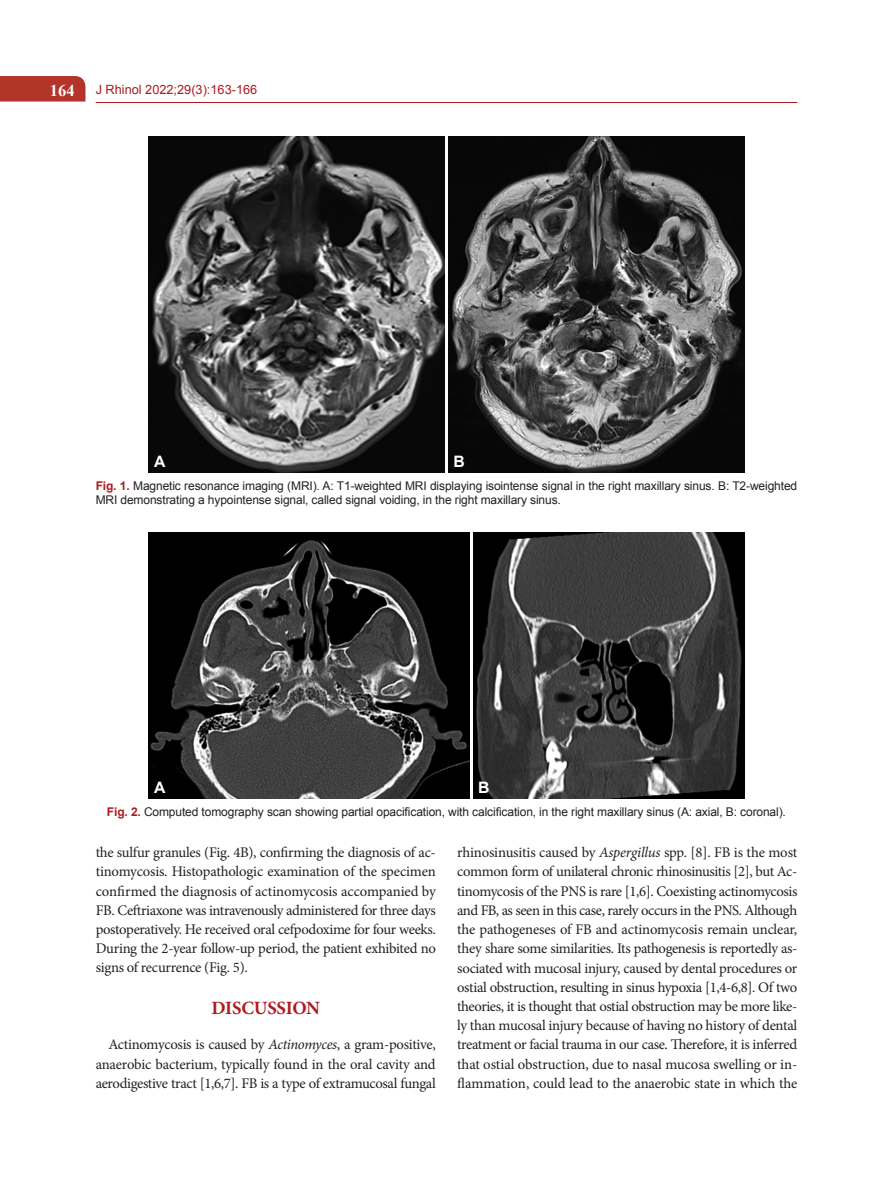
<style>
.page{position:relative;width:893px;height:1191px;background:#fff}
.page>*{position:absolute;margin:0;border:0;box-sizing:border-box;transform-origin:0 0}
.t1{font:700 18.75px "Minion Pro";letter-spacing:-.01em;color:#ae1a1e}
.t2{font:700 16.5px "Times New Roman";color:#fff}
.t3{font:700 15.75px "Arial";color:#fff}
.t4{font:14.7px/19.2px "Minion Pro";letter-spacing:-.02em;color:#231f20;text-align:justify}
.t5{font:12.75px "Arial";color:#ae1a1e}
.t6{font:12px/13.5px "Arial";letter-spacing:-.01em;color:#231f20}
.s1{font-weight:700;color:#ae1a1e}
.s2{font-style:italic}
</style>
<div class="page">
<div style="left:0;top:76px;width:85px;height:26px;background:#b33428"></div>
<hr style="left:96px;top:102px;width:701px;height:1px;background:#ae1a1e">
<img style="left:149px;top:136px;width:295px;height:336px">
<img style="left:449px;top:136px;width:295px;height:336px">
<img style="left:149px;top:533px;width:320px;height:265px">
<img style="left:473px;top:533px;width:271px;height:265px">
<p class="t2" style="left:50px;top:79px;width:26px">164</p>
<p class="t5" style="left:96px;top:81px;width:163px">J Rhinol 2022;29(3):163-166</p>
<p class="t3" style="left:154px;top:451px;width:13px">A</p>
<p class="t3" style="left:454px;top:451px;width:13px">B</p>
<p class="t6" style="left:96px;top:479px;width:703px"><span class="s1">Fig. 1.</span> Magnetic resonance imaging (MRI). A: T1-weighted MRI displaying isointense signal in the right maxillary sinus. B: T2-weighted<br>MRI demonstrating a hypointense signal, called signal voiding, in the right maxillary sinus.</p>
<p class="t3" style="left:154px;top:777px;width:13px">A</p>
<p class="t3" style="left:478px;top:777px;width:13px">B</p>
<p class="t6" style="left:107px;top:805px;width:680px"><span class="s1">Fig. 2.</span> Computed tomography scan showing partial opacification, with calcification, in the right maxillary sinus (A: axial, B: coronal).</p>
<p class="t4" style="left:96px;top:843px;width:342px">the sulfur granules (Fig. 4B), confirming the diagnosis of ac&shy;tinomycosis. Histopathologic examination of the specimen confirmed the diagnosis of actinomycosis accompanied by FB. Ceftriaxone was intravenously administered for three days postoperatively. He received oral cefpodoxime for four weeks.<br>During the 2-year follow-up period, the patient exhibited no signs of recurrence (Fig. 5).</p>
<p class="t1" style="left:211px;top:995px;width:110px">DISCUSSION</p>
<p class="t4" style="left:96px;top:1035px;width:342px;text-indent:13px">Actinomycosis is caused by <span class="s2">Actinomyces</span>, a gram-positive, anaerobic bacterium, typically found in the oral cavity and aerodigestive tract [1,6,7]. FB is a type of extramucosal fungal</p>
<p class="t4" style="left:457px;top:843px;width:342px">rhinosinusitis caused by <span class="s2">Aspergillus</span> spp. [8]. FB is the most common form of unilateral chronic rhinosinusitis [2], but Ac&shy;tinomycosis of the PNS is rare [1,6]. Coexisting actinomycosis and FB, as seen in this case, rarely occurs in the PNS. Although the pathogeneses of FB and actinomycosis remain unclear, they share some similarities. Its pathogenesis is reportedly as&shy;sociated with mucosal injury, caused by dental procedures or ostial obstruction, resulting in sinus hypoxia [1,4-6,8]. Of two theories, it is thought that ostial obstruction may be more like&shy;ly than mucosal injury because of having no history of dental treatment or facial trauma in our case. Therefore, it is inferred that ostial obstruction, due to nasal mucosa swelling or in&shy;flammation, could lead to the anaerobic state in which the</p>
</div>
